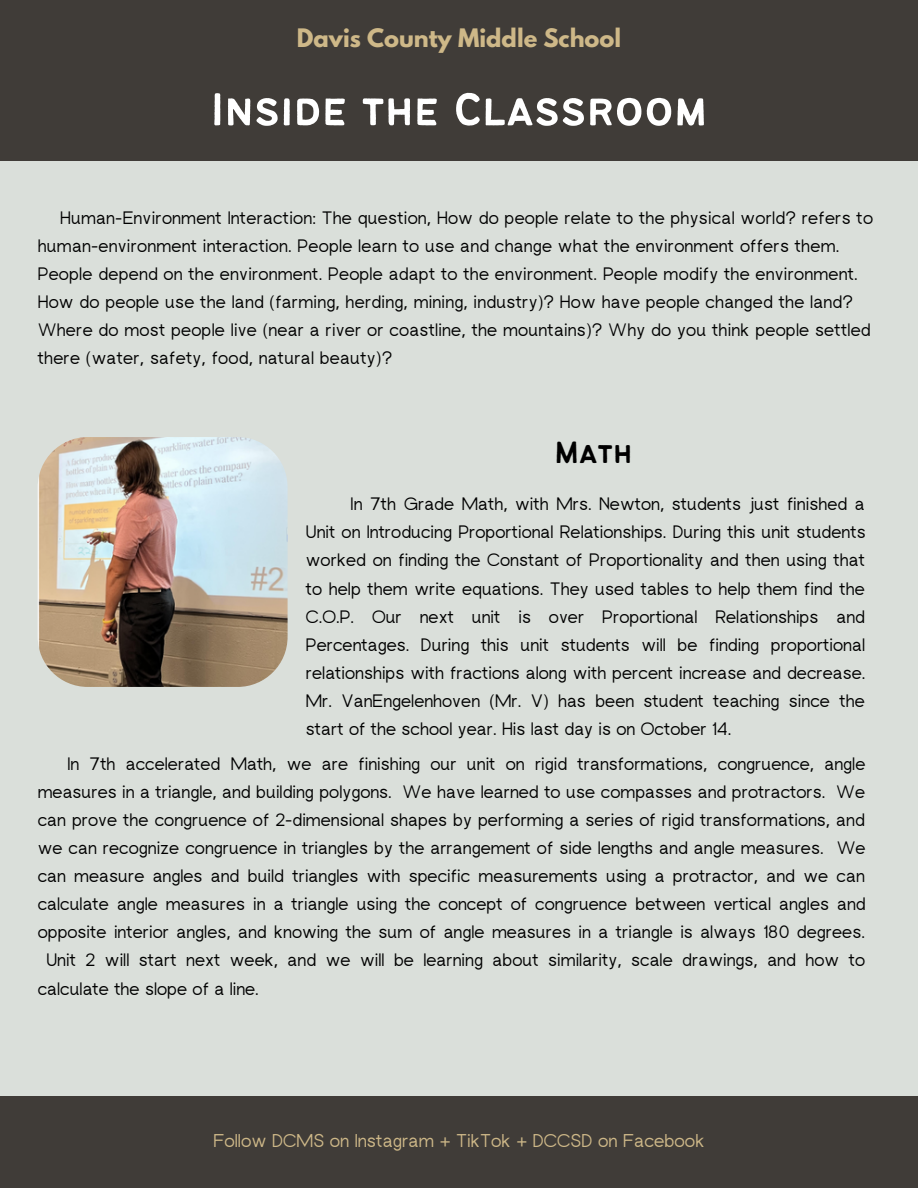
<style>
.page{position:relative;width:918px;height:1188px;background:#dadfda}
.page>*{position:absolute;margin:0;border:0;box-sizing:border-box;transform-origin:0 0}
.t1{font:50.85px "Bantayog";color:#fff}
.t2{font:33.9px "Bantayog";color:#000}
.t3{font:700 22.5px "League Spartan";color:#ceb888}
.t4{font:18.45px "rugratssans";color:#ceb888}
.t5{font:18px/28.2px "rugratssans";color:#000}
</style>
<div class="page">
<div style="left:0;top:0;width:918px;height:160px;background:#403c38"></div>
<div style="left:0;top:1096px;width:918px;height:92px;background:#403c38"></div>
<img style="left:38px;top:437px;width:250px;height:250px;border-radius:50px">
<p class="t3" style="left:297px;top:27px;width:326px">Davis County Middle School</p>
<h1 class="t1" style="left:211px;top:89px;width:498px">Inside the Classroom</h1>
<p class="t5" style="left:38px;top:205px;width:837px;text-indent:22px">Human-Environment Interaction: The question, How do people relate to the physical world? refers to human-environment interaction. People learn to use and change what the environment offers them.<br>People depend on the environment. People adapt to the environment. People modify the environment.<br>How do people use the land (farming, herding, mining, industry)? How have people changed the land?<br>Where do most people live (near a river or coastline, the mountains)? Why do you think people settled there (water, safety, food, natural beauty)?</p>
<h2 class="t2" style="left:554px;top:439px;width:80px">Math</h2>
<p class="t5" style="left:306px;top:492px;width:561px;text-align:justify;text-indent:45px">In 7th Grade Math, with Mrs. Newton, students just finished a Unit on Introducing Proportional Relationships. During this unit students worked on finding the Constant of Proportionality and then using that to help them write equations. They used tables to help them find the C.O.P. Our next unit is over Proportional Relationships and Percentages. During this unit students will be finding proportional relationships with fractions along with percent increase and decrease.<br>Mr. VanEngelenhoven (Mr. V) has been student teaching since the start of the school year. His last day is on October 14.</p>
<p class="t5" style="left:67px;top:751px;width:800px">In 7th accelerated Math, we are finishing our unit on rigid transformations, congruence, angle</p>
<p class="t5" style="left:38px;top:779px;width:829px">measures in a triangle, and building polygons. We have learned to use compasses and protractors. We</p>
<p class="t5" style="left:38px;top:807px;width:829px">can prove the congruence of 2-dimensional shapes by performing a series of rigid transformations, and</p>
<p class="t5" style="left:38px;top:835px;width:829px">we can recognize congruence in triangles by the arrangement of side lengths and angle measures. We</p>
<p class="t5" style="left:38px;top:864px;width:829px">can measure angles and build triangles with specific measurements using a protractor, and we can</p>
<p class="t5" style="left:38px;top:892px;width:830px">calculate angle measures in a triangle using the concept of congruence between vertical angles and</p>
<p class="t5" style="left:38px;top:920px;width:829px">opposite interior angles, and knowing the sum of angle measures in a triangle is always 180 degrees.</p>
<p class="t5" style="left:46px;top:948px;width:820px">Unit 2 will start next week, and we will be learning about similarity, scale drawings, and how to</p>
<p class="t5" style="left:38px;top:976px;width:223px">calculate the slope of a line.</p>
<p class="t4" style="left:213px;top:1134px;width:493px">Follow DCMS on Instagram + TikTok + DCCSD on Facebook</p>
</div>
